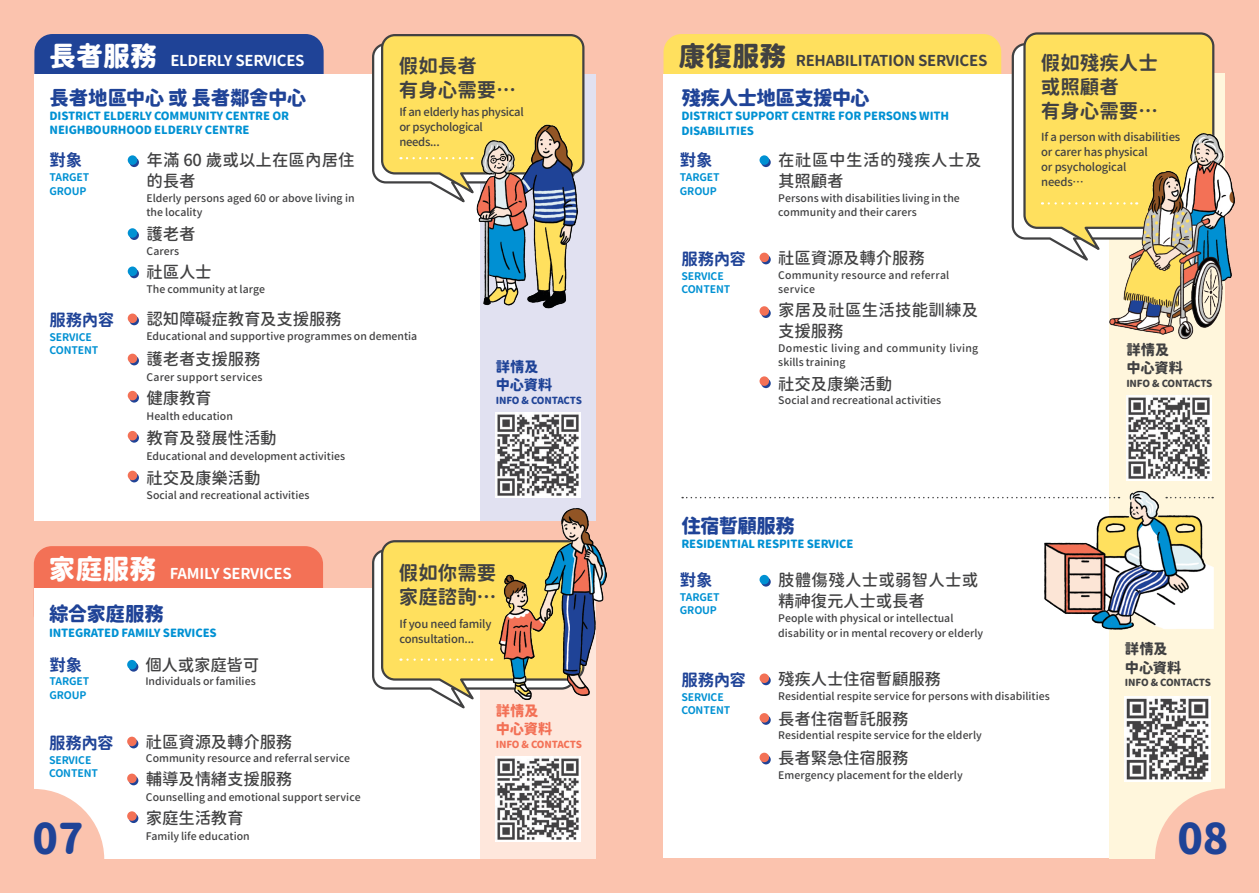
<style>
.page{position:relative;width:1259px;height:893px;background:#fff}
.page>*{position:absolute;margin:0;border:0;box-sizing:border-box;transform-origin:0 0}
.t1{font:42px "Gen Sen Rounded TW H";color:#1f4397}
.t2{font:27px "Gen Sen Rounded TW H";color:#fff}
.t3{font:27px "Gen Sen Rounded TW H";color:#414142}
.t4{font:19.5px/24px "Gen Sen Rounded TW B";color:#414142}
.t5{font:19.5px "Gen Sen Rounded TW H";letter-spacing:-.03em;color:#1f4397}
.t6{font:16.5px/21px "Gen Sen Rounded TW M";letter-spacing:-.015em;color:#414142}
.t7{font:16.5px/21px "Gen Sen Rounded TW M";letter-spacing:.01em;color:#414142}
.t8{font:16.5px "Gen Sen Rounded TW B";letter-spacing:-.02em;color:#1f4397}
.t9{font:16.5px/21px "Gen Sen Rounded TW M";letter-spacing:.03em;color:#414142}
.t10{font:15px "Gen Sen Rounded JP B";letter-spacing:-.02em;color:#fff}
.t11{font:15px "Gen Sen Rounded JP B";letter-spacing:-.02em;color:#414142}
.t12{font:14.25px/18.3px "Gen Sen Rounded TW H";color:#414142}
.t13{font:14.25px/18.3px "Gen Sen Rounded TW H";color:#1f4397}
.t14{font:14.25px/18.3px "Gen Sen Rounded TW H";color:#f37156}
.t15{font:11.25px/15px "Gen Sen Rounded TW H";letter-spacing:-.015em;color:#0091d3}
.t16{font:11.25px/15px "Gen Sen Rounded TW M";letter-spacing:-.015em;color:#414142}
.t17{font:10.5px/14.2px "Gen Sen Rounded TW M";color:#414142}
.t18{font:10.5px/13.5px "Gen Sen Rounded TW B";letter-spacing:-.015em;color:#0091d3}
.t19{font:10.5px/14.2px "Gen Sen Rounded TW M";letter-spacing:.025em;color:#414142}
.t20{font:10.5px "Gen Sen Rounded TW M";letter-spacing:.02em;color:#414142}
.t21{font:9.75px "Gen Sen Rounded TW H";letter-spacing:-.025em;color:#414142}
.t22{font:9.75px "Gen Sen Rounded TW H";letter-spacing:-.025em;color:#1f4397}
.t23{font:9.75px "Gen Sen Rounded TW H";letter-spacing:-.025em;color:#f37156}
</style>
<div class="page">
<img style="left:0;top:0;width:1259px;height:893px">
<p class="t2" style="left:49px;top:41px;width:110px">長者服務</p>
<p class="t10" style="left:170px;top:52px;width:136px">ELDERLY SERVICES</p>
<p class="t5" style="left:50px;top:87px;width:258px">長者地區中心 或 長者鄰舍中心</p>
<p class="t15" style="left:50px;top:110px;width:241px;line-height:13.5px">DISTRICT ELDERLY COMMUNITY CENTRE OR<br>NEIGHBOURHOOD ELDERLY CENTRE</p>
<p class="t8" style="left:50px;top:151px;width:34px">對象</p>
<p class="t18" style="left:50px;top:171px;width:41px">TARGET<br>GROUP</p>
<p class="t6" style="left:146px;top:150px;width:210px">年滿 60 歲或以上在區內居住的長者</p>
<p class="t6" style="left:146px;top:223px;width:51px">護老者</p>
<p class="t6" style="left:146px;top:262px;width:67px">社區人士</p>
<p class="t17" style="left:146px;top:191px;width:210px">Elderly persons aged 60 or above living in the locality</p>
<p class="t17" style="left:146px;top:244px;width:34px">Carers</p>
<p class="t17" style="left:146px;top:282px;width:120px">The community at large</p>
<p class="t4" style="left:399px;top:54px;width:118px">假如長者<br>有身心需要⋯</p>
<p class="t16" style="left:399px;top:104px;width:126px">If an elderly has physical or psychological needs...</p>
<p class="t6" style="left:146px;top:309px;width:197px">認知障礙症教育及支援服務</p>
<p class="t6" style="left:146px;top:349px;width:116px">護老者支援服務</p>
<p class="t6" style="left:146px;top:388px;width:67px">健康教育</p>
<p class="t6" style="left:146px;top:428px;width:132px">教育及發展性活動</p>
<p class="t6" style="left:146px;top:468px;width:116px">社交及康樂活動</p>
<p class="t8" style="left:50px;top:311px;width:66px">服務內容</p>
<p class="t18" style="left:50px;top:330px;width:50px">SERVICE<br>CONTENT</p>
<p class="t17" style="left:146px;top:329px;width:272px">Educational and supportive programmes on dementia</p>
<p class="t20" style="left:146px;top:371px;width:118px">Carer support services</p>
<p class="t17" style="left:146px;top:409px;width:88px">Health education</p>
<p class="t17" style="left:146px;top:449px;width:200px">Educational and development activities</p>
<p class="t17" style="left:146px;top:489px;width:165px">Social and recreational activities</p>
<p class="t13" style="left:496px;top:358px;width:58px">詳情及中心資料</p>
<p class="t22" style="left:496px;top:395px;width:88px">INFO &amp; CONTACTS</p>
<p class="t3" style="left:678px;top:41px;width:110px">康復服務</p>
<p class="t11" style="left:795px;top:52px;width:193px">REHABILITATION SERVICES</p>
<p class="t5" style="left:681px;top:87px;width:190px">殘疾人士地區支援中心</p>
<p class="t15" style="left:681px;top:109px;width:269px">DISTRICT SUPPORT CENTRE FOR PERSONS WITH<br>DISABILITIES</p>
<p class="t8" style="left:680px;top:151px;width:34px">對象</p>
<p class="t18" style="left:680px;top:171px;width:41px">TARGET<br>GROUP</p>
<p class="t9" style="left:778px;top:150px;width:205px">在社區中生活的殘疾人士及其照顧者</p>
<p class="t17" style="left:778px;top:191px;width:183px">Persons with disabilities living in the community and their carers</p>
<p class="t6" style="left:778px;top:248px;width:148px">社區資源及轉介服務</p>
<p class="t7" style="left:778px;top:300px;width:201px">家居及社區生活技能訓練及支援服務</p>
<p class="t6" style="left:778px;top:373px;width:116px">社交及康樂活動</p>
<p class="t8" style="left:681px;top:250px;width:66px">服務內容</p>
<p class="t18" style="left:681px;top:269px;width:50px">SERVICE<br>CONTENT</p>
<p class="t17" style="left:778px;top:268px;width:173px">Community resource and referral service</p>
<p class="t19" style="left:778px;top:341px;width:201px">Domestic living and community living skills training</p>
<p class="t17" style="left:778px;top:394px;width:165px">Social and recreational activities</p>
<p class="t5" style="left:681px;top:515px;width:115px">住宿暫顧服務</p>
<p class="t15" style="left:681px;top:536px;width:174px">RESIDENTIAL RESPITE SERVICE</p>
<p class="t4" style="left:1041px;top:52px;width:118px">假如殘疾人士或照顧者<br>有身心需要⋯</p>
<p class="t16" style="left:1041px;top:130px;width:141px">If a person with disabilities or carer has physical<br>or psychological<br>needs…</p>
<p class="t12" style="left:1126px;top:341px;width:58px">詳情及中心資料</p>
<p class="t21" style="left:1126px;top:378px;width:88px">INFO &amp; CONTACTS</p>
<p class="t2" style="left:49px;top:554px;width:110px">家庭服務</p>
<p class="t4" style="left:399px;top:561px;width:99px">假如你需要家庭諮詢⋯</p>
<p class="t16" style="left:399px;top:616px;width:94px">If you need family consultation...</p>
<p class="t10" style="left:170px;top:565px;width:123px">FAMILY SERVICES</p>
<p class="t7" style="left:778px;top:569px;width:201px">肢體傷殘人士或弱智人士或精神復元人士或長者</p>
<p class="t8" style="left:680px;top:571px;width:34px">對象</p>
<p class="t18" style="left:680px;top:590px;width:41px">TARGET<br>GROUP</p>
<p class="t5" style="left:49px;top:603px;width:116px">綜合家庭服務</p>
<p class="t15" style="left:49px;top:625px;width:169px">INTEGRATED FAMILY SERVICES</p>
<p class="t17" style="left:778px;top:612px;width:206px">People with physical or intellectual disability or in mental recovery or elderly</p>
<p class="t12" style="left:1125px;top:640px;width:58px">詳情及中心資料</p>
<p class="t21" style="left:1125px;top:677px;width:88px">INFO &amp; CONTACTS</p>
<p class="t8" style="left:50px;top:655px;width:34px">對象</p>
<p class="t18" style="left:50px;top:675px;width:41px">TARGET<br>GROUP</p>
<p class="t6" style="left:145px;top:654px;width:116px">個人或家庭皆可</p>
<p class="t6" style="left:778px;top:669px;width:164px">殘疾人士住宿暫顧服務</p>
<p class="t8" style="left:681px;top:671px;width:66px">服務內容</p>
<p class="t18" style="left:681px;top:690px;width:50px">SERVICE<br>CONTENT</p>
<p class="t17" style="left:778px;top:689px;width:273px">Residential respite service for persons with disabilities</p>
<p class="t17" style="left:145px;top:674px;width:112px">Individuals or families</p>
<p class="t14" style="left:496px;top:701px;width:58px">詳情及中心資料</p>
<p class="t23" style="left:496px;top:738px;width:88px">INFO &amp; CONTACTS</p>
<p class="t6" style="left:778px;top:708px;width:132px">長者住宿暫託服務</p>
<p class="t17" style="left:778px;top:728px;width:205px">Residential respite service for the elderly</p>
<p class="t6" style="left:146px;top:732px;width:148px">社區資源及轉介服務</p>
<p class="t6" style="left:146px;top:769px;width:148px">輔導及情緒支援服務</p>
<p class="t6" style="left:146px;top:808px;width:99px">家庭生活教育</p>
<p class="t8" style="left:49px;top:734px;width:66px">服務內容</p>
<p class="t18" style="left:49px;top:753px;width:50px">SERVICE<br>CONTENT</p>
<p class="t17" style="left:146px;top:751px;width:206px">Community resource and referral service</p>
<p class="t17" style="left:146px;top:790px;width:216px">Counselling and emotional support service</p>
<p class="t17" style="left:146px;top:829px;width:105px">Family life education</p>
<p class="t6" style="left:778px;top:748px;width:132px">長者緊急住宿服務</p>
<p class="t17" style="left:778px;top:768px;width:186px">Emergency placement for the elderly</p>
<p class="t1" style="left:33px;top:815px;width:53px">07</p>
<p class="t1" style="left:1177px;top:815px;width:53px">08</p>
</div>
